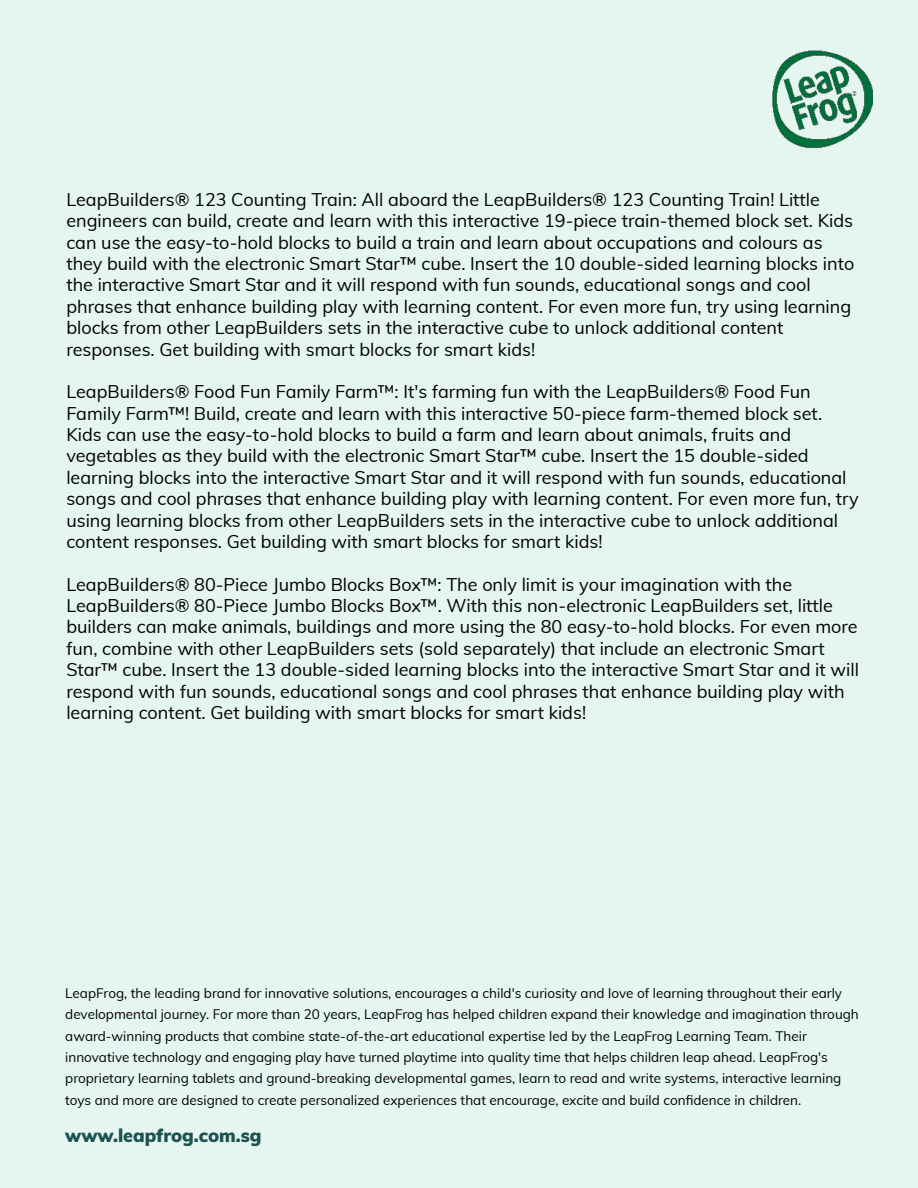
<style>
.page{position:relative;width:918px;height:1188px;background:#e5f5ef}
.page>*{position:absolute;margin:0;border:0;box-sizing:border-box;transform-origin:0 0}
.t1{font:18px/21.3px "Muli";color:#000}
.t2{font:900 18px "Muli";color:#1d5252}
.t3{font:13.5px/21.3px "Muli";color:#000}
</style>
<div class="page">
<img style="left:772px;top:50px;width:100px;height:99px">
<p class="t1" style="left:66px;top:188px;width:789px">LeapBuilders® 123 Counting Train: All aboard the LeapBuilders® 123 Counting Train! Little engineers can build, create and learn with this interactive 19-piece train-themed block set. Kids can use the easy-to-hold blocks to build a train and learn about occupations and colours as they build with the electronic Smart Star™ cube. Insert the 10 double-sided learning blocks into the interactive Smart Star and it will respond with fun sounds, educational songs and cool phrases that enhance building play with learning content. For even more fun, try using learning blocks from other LeapBuilders sets in the interactive cube to unlock additional content responses. Get building with smart blocks for smart kids!</p>
<p class="t1" style="left:66px;top:380px;width:794px">LeapBuilders® Food Fun Family Farm™: It's farming fun with the LeapBuilders® Food Fun Family Farm™! Build, create and learn with this interactive 50-piece farm-themed block set.<br>Kids can use the easy-to-hold blocks to build a farm and learn about animals, fruits and vegetables as they build with the electronic Smart Star™ cube. Insert the 15 double-sided learning blocks into the interactive Smart Star and it will respond with fun sounds, educational songs and cool phrases that enhance building play with learning content. For even more fun, try using learning blocks from other LeapBuilders sets in the interactive cube to unlock additional content responses. Get building with smart blocks for smart kids!</p>
<p class="t1" style="left:66px;top:573px;width:794px">LeapBuilders® 80-Piece Jumbo Blocks Box™: The only limit is your imagination with the LeapBuilders® 80-Piece Jumbo Blocks Box™. With this non-electronic LeapBuilders set, little builders can make animals, buildings and more using the 80 easy-to-hold blocks. For even more fun, combine with other LeapBuilders sets (sold separately) that include an electronic Smart Star™ cube. Insert the 13 double-sided learning blocks into the interactive Smart Star and it will respond with fun sounds, educational songs and cool phrases that enhance building play with learning content. Get building with smart blocks for smart kids!</p>
<p class="t3" style="left:65px;top:982px;width:795px">LeapFrog, the leading brand for innovative solutions, encourages a child's curiosity and love of learning throughout their early developmental journey. For more than 20 years, LeapFrog has helped children expand their knowledge and imagination through award-winning products that combine state-of-the-art educational expertise led by the LeapFrog Learning Team. Their innovative technology and engaging play have turned playtime into quality time that helps children leap ahead. LeapFrog's proprietary learning tablets and ground-breaking developmental games, learn to read and write systems, interactive learning toys and more are designed to create personalized experiences that encourage, excite and build confidence in children.</p>
<p class="t2" style="left:65px;top:1122px;width:198px">www.leapfrog.com.sg</p>
</div>
